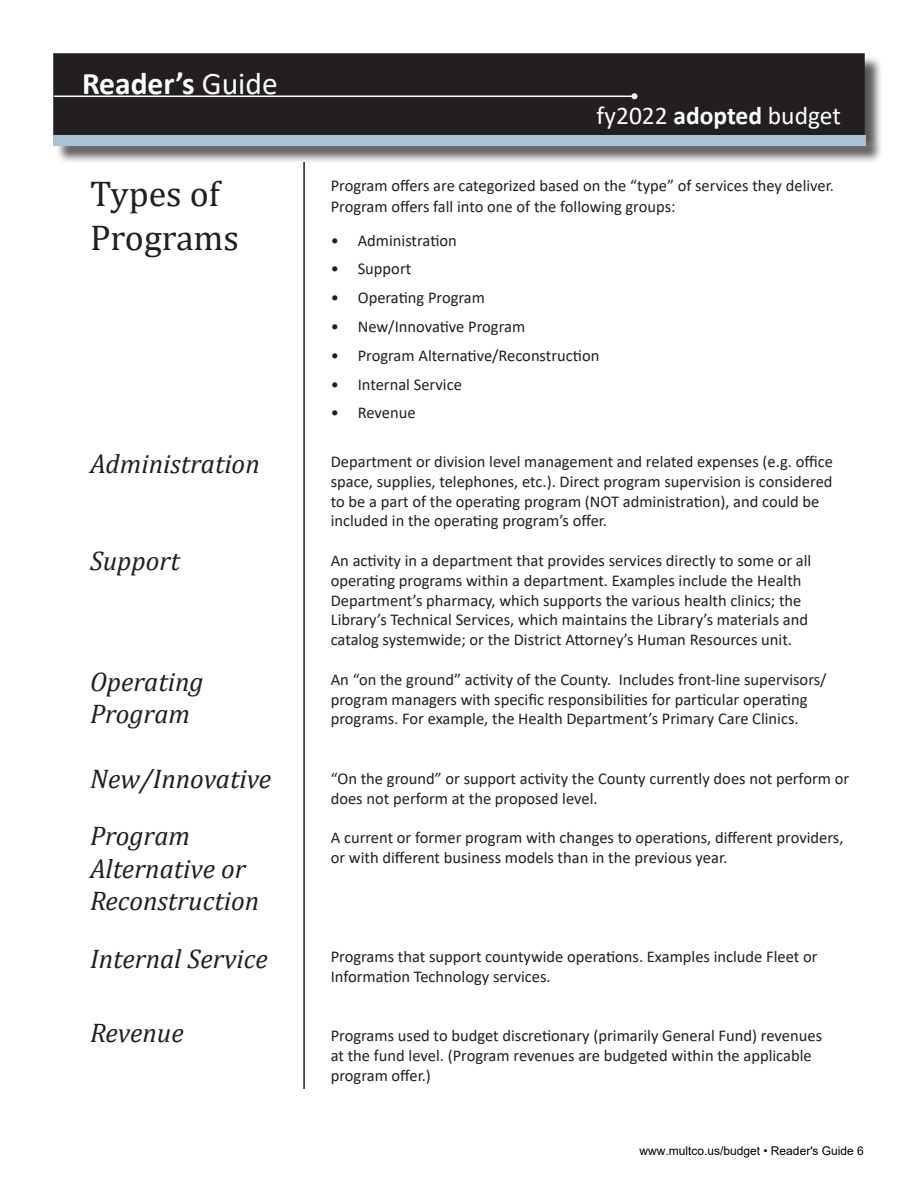
<style>
.page{position:relative;width:918px;height:1188px;background:#fff}
.page>*{position:absolute;margin:0;border:0;box-sizing:border-box;transform-origin:0 0}
.Headers_for_TOC_-_Le{font:36px/43.2px "Cambria";color:#231f20}
.t1{font:700 31.5px "Calibri";color:#fff}
.Headers_for_TOC_-_Le-2{font:italic 27px/32.4px "Cambria";color:#231f20}
.t2{font:25.5px "Calibri";color:#fff}
.t3{font:16.5px/19.8px "Calibri";color:#231f20}
.t4{font:12px "Arial";color:#000}
.s1{font-weight:400}
.s2{font-weight:700}
</style>
<div class="page">
<hr style="left:303px;top:162px;width:2px;height:927px;background:#231f20">
<div style="left:54px;top:54px;width:810px;height:80px;background:#231f20"></div>
<div style="left:53px;top:53px;width:812px;height:82px;border:2px solid #231f20"></div>
<hr style="left:54px;top:96px;width:580px;height:1px;background:#fff">
<svg style="left:632px;top:93px;width:6px;height:6px"></svg>
<div style="left:55px;top:137px;width:829px;height:27px;background:#231f20;opacity:.75"></div>
<div style="left:53px;top:135px;width:812px;height:10px;background:#abc2d5"></div>
<h2 class="t1" style="left:82px;top:61px;width:197px">Reader’s <span class="s1">Guide</span></h2>
<p class="Headers_for_TOC_-_Le" style="left:90px;top:172px;width:150px">Types of<br>Programs</p>
<p class="Headers_for_TOC_-_Le-2" style="left:90px;top:446px;width:171px">Administration</p>
<p class="Headers_for_TOC_-_Le-2" style="left:90px;top:543px;width:91px">Support</p>
<p class="Headers_for_TOC_-_Le-2" style="left:90px;top:664px;width:115px">Operating<br>Program</p>
<p class="Headers_for_TOC_-_Le-2" style="left:90px;top:761px;width:183px">New/Innovative</p>
<p class="Headers_for_TOC_-_Le-2" style="left:90px;top:819px;width:171px">Program<br>Alternative or<br>Reconstruction</p>
<p class="Headers_for_TOC_-_Le-2" style="left:90px;top:941px;width:179px">Internal Service</p>
<p class="Headers_for_TOC_-_Le-2" style="left:90px;top:1015px;width:95px">Revenue</p>
<h3 class="t2" style="left:597px;top:98px;width:246px">fy2022 <span class="s2">adopted</span> budget</h3>
<p class="t3" style="left:331px;top:174px;width:505px;line-height:21.6px">Program offers are categorized based on the “type” of services they deliver.<br>Program offers fall into one of the following groups:</p>
<p class="t3" style="left:331px;top:230px;width:128px">• Administration</p>
<p class="t3" style="left:331px;top:259px;width:82px">• Support</p>
<p class="t3" style="left:331px;top:287px;width:156px">• Operating Program</p>
<p class="t3" style="left:331px;top:316px;width:196px">• New/Innovative Program</p>
<p class="t3" style="left:331px;top:345px;width:270px">• Program Alternative/Reconstruction</p>
<p class="t3" style="left:331px;top:374px;width:133px">• Internal Service</p>
<p class="t3" style="left:331px;top:403px;width:86px">• Revenue</p>
<p class="t3" style="left:331px;top:451px;width:504px">Department or division level management and related expenses (e.g. office space, supplies, telephones, etc.). Direct program supervision is considered to be a part of the operating program (NOT administration), and could be included in the operating program’s offer.</p>
<p class="t3" style="left:331px;top:550px;width:482px">An activity in a department that provides services directly to some or all operating programs within a department. Examples include the Health Department’s pharmacy, which supports the various health clinics; the Library’s Technical Services, which maintains the Library’s materials and catalog systemwide; or the District Attorney’s Human Resources unit.</p>
<p class="t3" style="left:331px;top:669px;width:497px">An “on the ground” activity of the County. Includes front-line supervisors/ program managers with specific responsibilities for particular operating programs. For example, the Health Department’s Primary Care Clinics.</p>
<p class="t3" style="left:331px;top:768px;width:520px">“On the ground” or support activity the County currently does not perform or does not perform at the proposed level.</p>
<p class="t3" style="left:331px;top:827px;width:514px">A current or former program with changes to operations, different providers, or with different business models than in the previous year.</p>
<p class="t3" style="left:331px;top:946px;width:488px">Programs that support countywide operations. Examples include Fleet or<br>Information Technology services.</p>
<p class="t3" style="left:331px;top:1025px;width:493px">Programs used to budget discretionary (primarily General Fund) revenues at the fund level. (Program revenues are budgeted within the applicable program offer.)</p>
<p class="t4" style="left:639px;top:1143px;width:226px">www.multco.us/budget • Reader's Guide 6</p>
</div>
